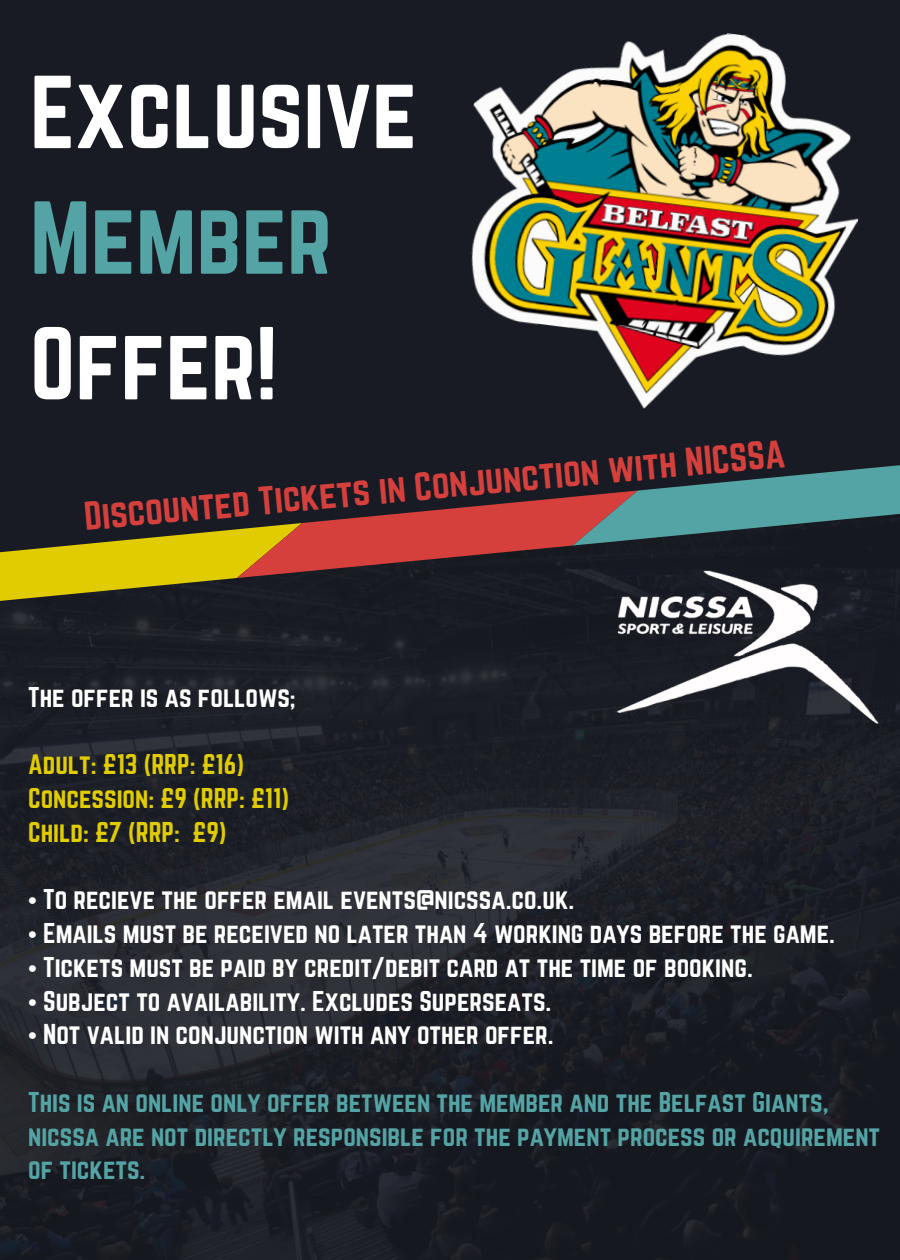
<style>
.page{position:relative;width:900px;height:1260px;background:#181b23}
.page>*{position:absolute;margin:0;border:0;box-sizing:border-box;transform-origin:0 0}
.t1{font:90.5px "Norwester";color:#fff}
.t2{font:90.5px "Norwester";color:#55a4a5}
.t3{font:35.25px "Norwester";color:#d5403d}
.t4{font:25.25px "Norwester";color:#fff}
.t5{font:25.25px/33.8px "Norwester";color:#55a4a5}
.t6{font:25.25px/33.8px "Norwester";color:#e0cc00}
.s1{font-family:"Liberation Sans"}
</style>
<div class="page">
<img style="left:471px;top:33px;width:388px;height:376px">
<img style="left:0;top:610px;width:896px;height:650px">
<svg style="left:0;top:465px;width:900px;height:136px"></svg>
<img style="left:604px;top:562px;width:296px;height:179px">
<h1 class="t1" style="left:30px;top:69px;width:389px">Exclusive</h1>
<h1 class="t2" style="left:30px;top:195px;width:304px">Member</h1>
<h1 class="t1" style="left:30px;top:320px;width:249px">Offer!</h1>
<h2 class="t3" style="left:83px;top:499px;width:705px;rotate:-5deg">Discounted Tickets in Conjunction with NICSSA</h2>
<p class="t4" style="left:28px;top:685px;width:269px">The offer is as follows;</p>
<p class="t6" style="left:28px;top:749px;width:262px">Adult: £13 (RRP: £16)<br>Concession: £9 (RRP: £11)<br>Child: £7 (RRP: £9)</p>
<p class="t4" style="left:28px;top:887px;width:548px"><span class="s1">•</span> To recieve the offer email events@nicssa.co.uk.</p>
<p class="t4" style="left:28px;top:921px;width:808px"><span class="s1">•</span> Emails must be received no later than 4 working days before the game.</p>
<p class="t4" style="left:28px;top:955px;width:726px"><span class="s1">•</span> Tickets must be paid by credit/debit card at the time of booking.</p>
<p class="t4" style="left:28px;top:989px;width:525px"><span class="s1">•</span> Subject to availability. Excludes Superseats.</p>
<p class="t4" style="left:28px;top:1022px;width:527px"><span class="s1">•</span> Not valid in conjunction with any other offer.</p>
<p class="t5" style="left:28px;top:1086px;width:854px">This is an online only offer between the member and the Belfast Giants, nicssa are not directly responsible for the payment process or acquirement of tickets.</p>
</div>
